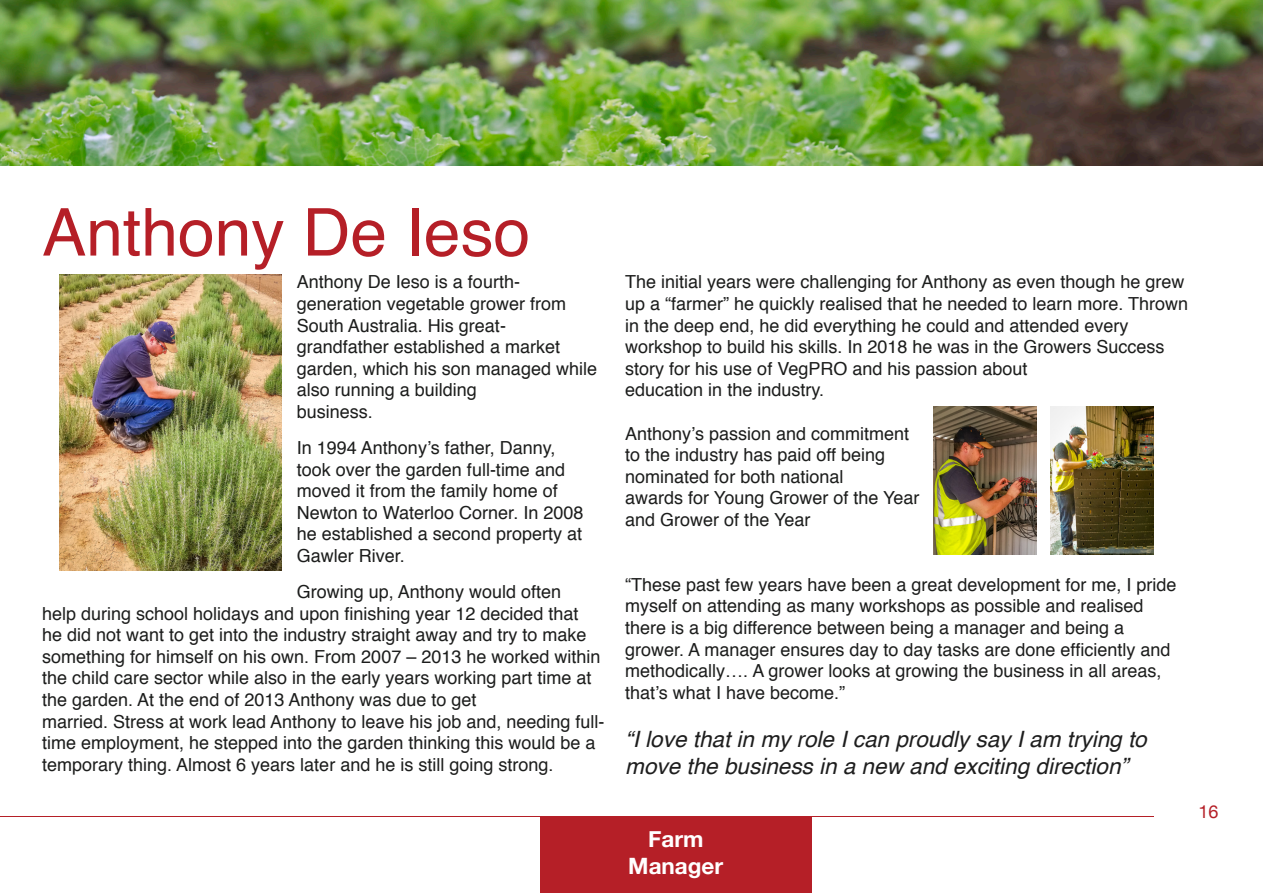
<style>
.page{position:relative;width:1263px;height:893px;background:#fff}
.page>*{position:absolute;margin:0;border:0;box-sizing:border-box;transform-origin:0 0}
.t1{font:66px "Helvetica";color:#b51f27}
.t2{font:italic 22.5px/27px "Helvetica";color:#1e1e1e}
.t3{font:700 22.5px/27px "Helvetica Neue";color:#fff;text-align:center}
.t4{font:18px/21.6px "Helvetica";color:#1c1d1c}
.t5{font:18px "Helvetica Neue";color:#b51f27}
</style>
<div class="page">
<img style="left:0;top:0;width:1263px;height:166px">
<img style="left:60px;top:275px;width:222px;height:296px">
<div style="left:540px;top:816px;width:271px;height:77px;background:#b51f27"></div>
<img style="left:933px;top:406px;width:104px;height:148px">
<img style="left:1050px;top:406px;width:104px;height:148px">
<h1 class="t1" style="left:42px;top:205px;width:489px">Anthony De Ieso</h1>
<p class="t4" style="left:297px;top:273px;width:302px">Anthony De Ieso is a fourth&shy;generation vegetable grower from<br>South Australia. His great&shy;grandfather established a market garden, which his son managed while also running a building<br>business.</p>
<p class="t4" style="left:297px;top:438px;width:288px">In 1994 Anthony’s father, Danny, took over the garden full-time and moved it from the family home of<br>Newton to Waterloo Corner. In 2008 he established a second property at<br>Gawler River.</p>
<p class="t4" style="left:42px;top:582px;width:564px;text-indent:255px">Growing up, Anthony would often<br>help during school holidays and upon finishing year 12 decided that<br>he did not want to get into the industry straight away and try to make something for himself on his own. From 2007 – 2013 he worked within the child care sector while also in the early years working part time at the garden. At the end of 2013 Anthony was due to get<br>married. Stress at work lead Anthony to leave his job and, needing full&shy;time employment, he stepped into the garden thinking this would be a temporary thing. Almost 6 years later and he is still going strong.</p>
<p class="t4" style="left:625px;top:273px;width:564px">The initial years were challenging for Anthony as even though he grew up a “farmer” he quickly realised that he needed to learn more. Thrown in the deep end, he did everything he could and attended every workshop to build his skills. In 2018 he was in the Growers Success story for his use of VegPRO and his passion about<br>education in the industry.</p>
<p class="t4" style="left:625px;top:424px;width:296px">Anthony’s passion and commitment to the industry has paid off being nominated for both national<br>awards for Young Grower of the Year and Grower of the Year</p>
<p class="t4" style="left:625px;top:575px;width:553px">“These past few years have been a great development for me, I pride myself on attending as many workshops as possible and realised there is a big difference between being a manager and being a grower. A manager ensures day to day tasks are done efficiently and methodically…. A grower looks at growing the business in all areas, that’s what I have become.”</p>
<p class="t2" style="left:625px;top:728px;width:523px">“I love that in my role I can proudly say I am trying to move the business in a new and exciting direction”</p>
<p class="t3" style="left:628px;top:825px;width:96px">Farm<br>Manager</p>
<p class="t5" style="left:1198px;top:801px;width:22px">16</p>
</div>
